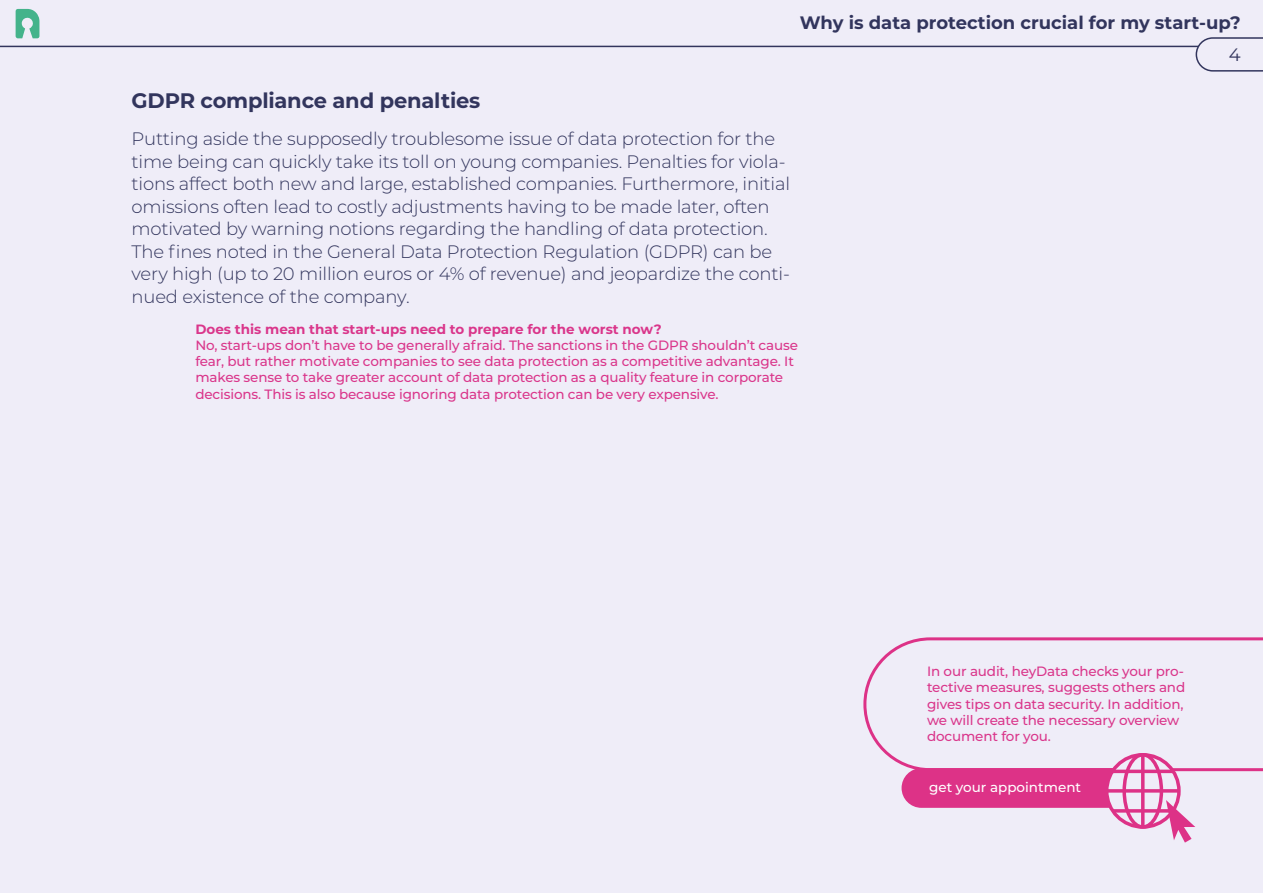
<style>
.page{position:relative;width:1263px;height:893px;background:#efedf8}
.page>*{position:absolute;margin:0;border:0;box-sizing:border-box;transform-origin:0 0}
.t1{font:700 21px "Montserrat";letter-spacing:-.01em;color:#32355d}
.t2{font:300 18px/22.5px "Montserrat";letter-spacing:-.01em;color:#32355d}
.t3{font:700 18px "Montserrat";color:#32355d}
.t4{font:18px "Montserrat";color:#32355d}
.t5{font:500 13.5px/16.2px "Montserrat";letter-spacing:-.01em;color:#da368b}
.t6{font:700 13.5px "Montserrat";color:#da368b}
.t7{font:500 13.5px "Montserrat";color:#fff}
</style>
<div class="page">
<svg style="left:0;top:8px;width:1195px;height:40px"></svg>
<svg style="left:1195px;top:37px;width:68px;height:35px"></svg>
<svg style="left:16px;top:9px;width:23px;height:29px"></svg>
<svg style="left:863px;top:637px;width:400px;height:134px"></svg>
<div style="left:901px;top:768px;width:243px;height:40px;background:#dd3287;border-radius:20px"></div>
<svg style="left:1107px;top:755px;width:72px;height:72px"></svg>
<div style="left:1105px;top:753px;width:76px;height:76px;border:3px solid #dd3287;border-radius:50%"></div>
<div style="left:1122px;top:753px;width:41px;height:76px;border:3px solid #dd3287;border-radius:50%"></div>
<svg style="left:1106px;top:789px;width:73px;height:4px"></svg>
<hr style="left:1112px;top:770px;width:61px;height:3px;background:#dd3287">
<svg style="left:1112px;top:809px;width:54px;height:4px"></svg>
<hr style="left:1141px;top:755px;width:3px;height:72px;background:#dd3287">
<svg style="left:1166px;top:800px;width:29px;height:43px"></svg>
<p class="t3" style="left:800px;top:10px;width:442px">Why is data protection crucial for my start-up?</p>
<p class="t1" style="left:132px;top:85px;width:350px">GDPR compliance and penalties</p>
<p class="t2" style="left:132px;top:127px;width:660px">Putting aside the supposedly troublesome issue of data protection for the time being can quickly take its toll on young companies. Penalties for viola&shy;tions affect both new and large, established companies. Furthermore, initial omissions often lead to costly adjustments having to be made later, often motivated by warning notions regarding the handling of data protection.<br>The fines noted in the General Data Protection Regulation (GDPR) can be very high (up to 20 million euros or 4% of revenue) and jeopardize the conti&shy;nued existence of the company.</p>
<p class="t6" style="left:195px;top:319px;width:468px">Does this mean that start-ups need to prepare for the worst now?</p>
<p class="t5" style="left:195px;top:337px;width:604px">No, start-ups don’t have to be generally afraid. The sanctions in the GDPR shouldn’t cause fear, but rather motivate companies to see data protection as a competitive advantage. It makes sense to take greater account of data protection as a quality feature in corporate decisions. This is also because ignoring data protection can be very expensive.</p>
<p class="t4" style="left:1229px;top:42px;width:13px">4</p>
<p class="t5" style="left:927px;top:663px;width:260px">In our audit, heyData checks your pro&shy;tective measures, suggests others and gives tips on data security. In addition, we will create the necessary overview document for you.</p>
<p class="t7" style="left:929px;top:778px;width:153px">get your appointment</p>
</div>
